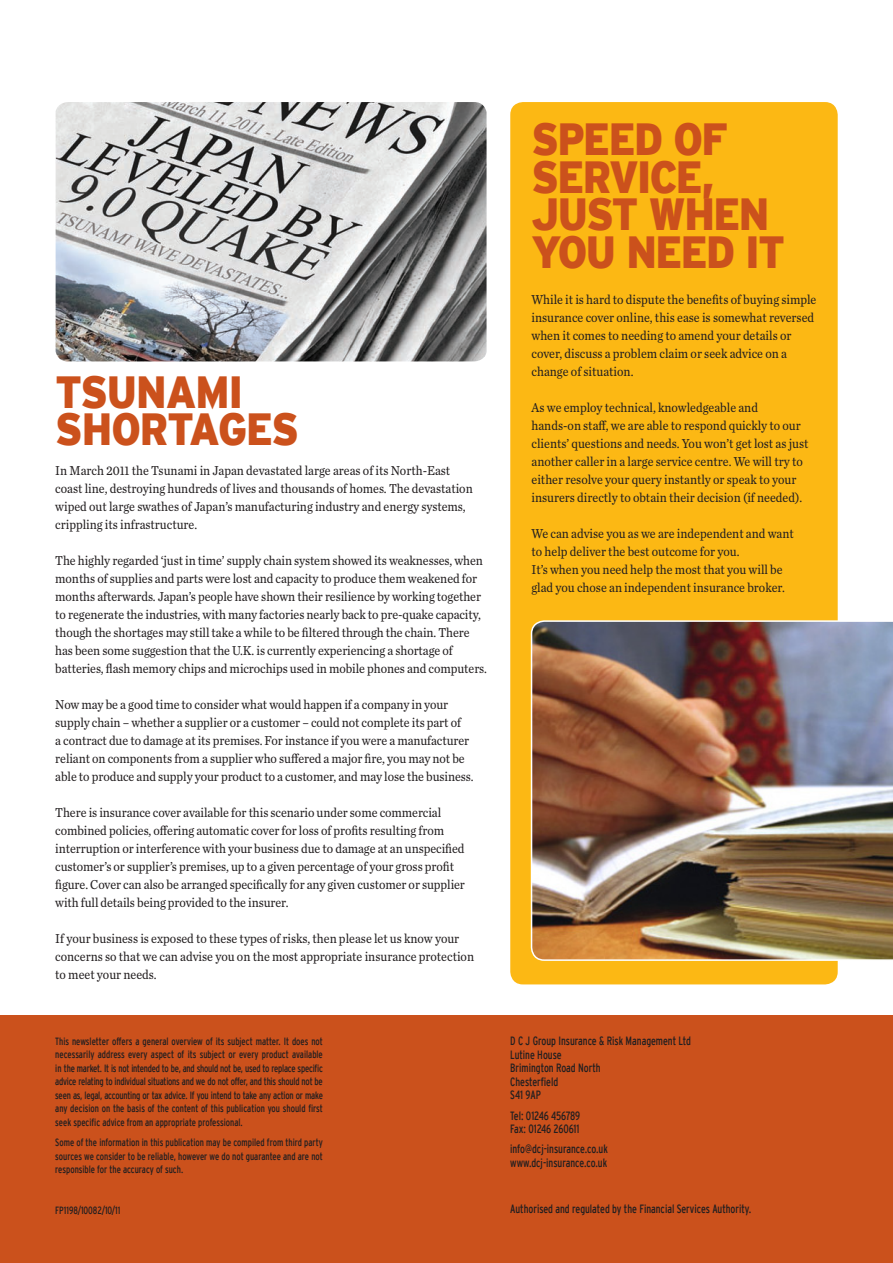
<style>
.page{position:relative;width:893px;height:1263px;background:#fff}
.page>*{position:absolute;margin:0;border:0;box-sizing:border-box;transform-origin:0 0}
.t1{font:900 45px/37.5px "Interstate";letter-spacing:-.04em;color:#cb511c;scale:.9 1}
.t2{font:13.5px/18px "Chronicle Text G2";letter-spacing:-.005em;color:#231f20;scale:.9 1}
.t3{font:condensed 12px/13.5px "Interstate";color:#231f20;scale:.9 1}
.t4{font:condensed 10.5px/13.5px "Interstate";color:#231f20;text-align:justify;scale:.9 1}
</style>
<div class="page">
<img style="left:56px;top:102px;width:431px;height:259px">
<div style="left:0;top:1016px;width:893px;height:247px;background:#cb511c"></div>
<div style="left:510px;top:102px;width:328px;height:882px;background:#fcb814;border-radius:13px"></div>
<img style="left:531px;top:620px;width:362px;height:341px">
<h1 class="t1" style="left:55px;top:373px;width:272px">TSUNAMI<br>SHORTAGES</h1>
<p class="t2" style="left:55px;top:461px;width:465px">In March 2011 the Tsunami in Japan devastated large areas of its North-East coast line, destroying hundreds of lives and thousands of homes. The devastation wiped out large swathes of Japan’s manufacturing industry and energy systems, crippling its infrastructure.</p>
<p class="t2" style="left:55px;top:551px;width:481px">The highly regarded ‘just in time’ supply chain system showed its weaknesses, when months of supplies and parts were lost and capacity to produce them weakened for months afterwards. Japan’s people have shown their resilience by working together to regenerate the industries, with many factories nearly back to pre-quake capacity, though the shortages may still take a while to be filtered through the chain. There has been some suggestion that the U.K. is currently experiencing a shortage of batteries, flash memory chips and microchips used in mobile phones and computers.</p>
<p class="t2" style="left:55px;top:695px;width:466px">Now may be a good time to consider what would happen if a company in your supply chain – whether a supplier or a customer – could not complete its part of<br>a contract due to damage at its premises. For instance if you were a manufacturer reliant on components from a supplier who suffered a major fire, you may not be able to produce and supply your product to a customer, and may lose the business.</p>
<p class="t2" style="left:55px;top:803px;width:457px">There is insurance cover available for this scenario under some commercial combined policies, offering automatic cover for loss of profits resulting from interruption or interference with your business due to damage at an unspecified customer’s or supplier’s premises, up to a given percentage of your gross profit figure. Cover can also be arranged specifically for any given customer or supplier with full details being provided to the insurer.</p>
<p class="t2" style="left:55px;top:929px;width:467px">If your business is exposed to these types of risks, then please let us know your concerns so that we can advise you on the most appropriate insurance protection to meet your needs.</p>
<h1 class="t1" style="left:531px;top:120px;width:283px">SPEED OF<br>SERVICE,<br>JUST WHEN<br>YOU NEED IT</h1>
<p class="t2" style="left:531px;top:290px;width:318px">While it is hard to dispute the benefits of buying simple insurance cover online, this ease is somewhat reversed when it comes to needing to amend your details or cover, discuss a problem claim or seek advice on a change of situation.</p>
<p class="t2" style="left:531px;top:398px;width:309px">As we employ technical, knowledgeable and hands-on staff, we are able to respond quickly to our clients’ questions and needs. You won’t get lost as just another caller in a large service centre. We will try to either resolve your query instantly or speak to your insurers directly to obtain their decision (if needed).</p>
<p class="t2" style="left:531px;top:524px;width:293px">We can advise you as we are independent and want to help deliver the best outcome for you.<br>It’s when you need help the most that you will be glad you chose an independent insurance broker.</p>
<p class="t3" style="left:510px;top:1034px;width:202px">D C J Group Insurance &amp; Risk Management Ltd<br>Lutine House<br>Brimington Road North<br>Chesterfield<br>S41 9AP</p>
<p class="t3" style="left:510px;top:1108px;width:79px">Tel: 01246 456789<br>Fax: 01246 260611</p>
<p class="t3" style="left:510px;top:1142px;width:110px">info@dcj-insurance.co.uk www.dcj-insurance.co.uk</p>
<p class="t4" style="left:55px;top:1034px;width:299px">This newsletter offers a general overview of its subject matter. It does not necessarily address every aspect of its subject or every product available in the market. It is not intended to be, and should not be, used to replace specific advice relating to individual situations and we do not offer, and this should not be seen as, legal, accounting or tax advice. If you intend to take any action or make any decision on the basis of the content of this publication you should first seek specific advice from an appropriate professional.</p>
<p class="t4" style="left:55px;top:1135px;width:299px">Some of the information in this publication may be compiled from third party sources we consider to be reliable, however we do not guarantee and are not responsible for the accuracy of such.</p>
<p class="t4" style="left:55px;top:1203px;width:74px">FP1198/10082/10/11</p>
<p class="t3" style="left:510px;top:1202px;width:269px">Authorised and regulated by the Financial Services Authority.</p>
</div>
